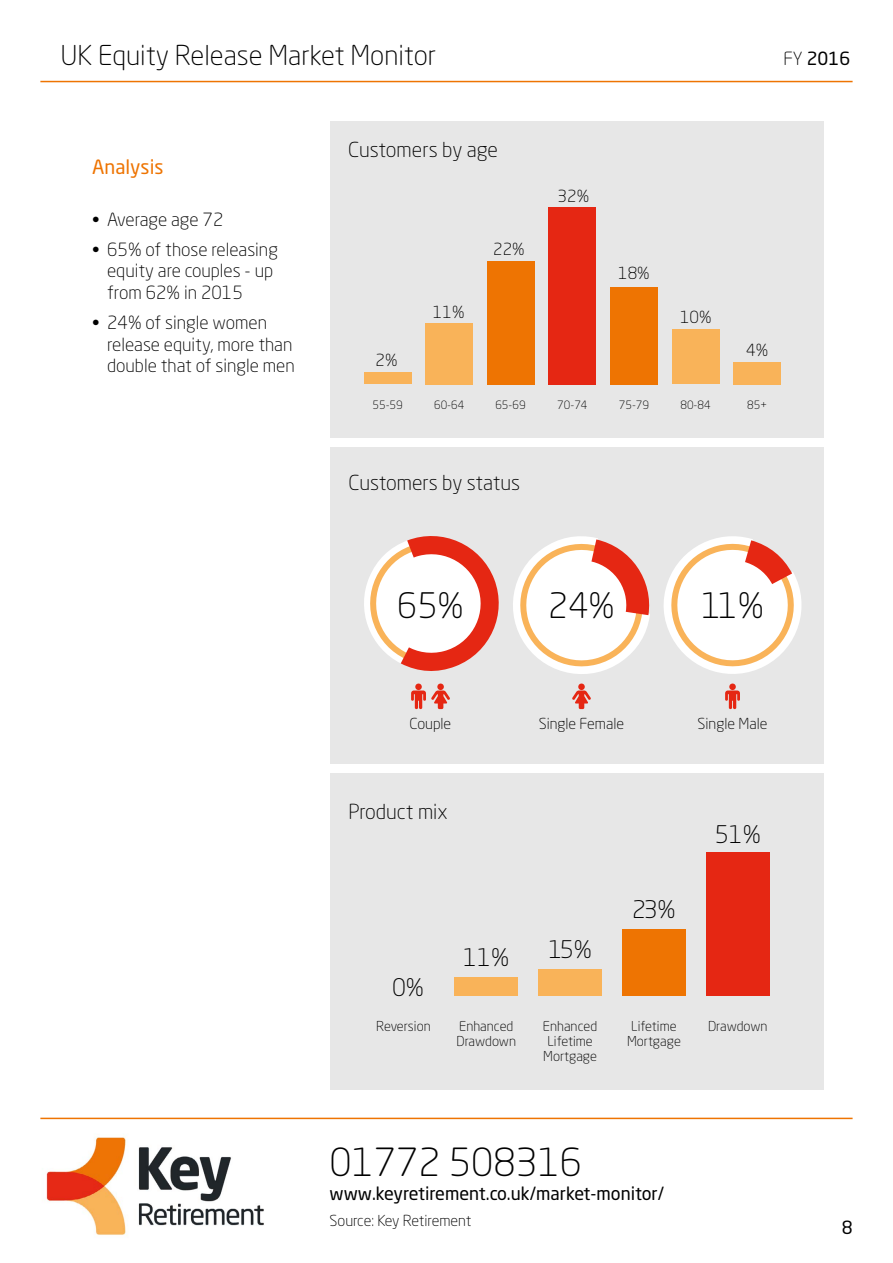
<style>
.page{position:relative;width:893px;height:1263px;background:#fff}
.page>*{position:absolute;margin:0;border:0;box-sizing:border-box;transform-origin:0 0}
.t1{font:300 38.25px "Neo Sans Std";color:#000}
.t2{font:300 34.65px "Neo Sans Std";color:#000}
.t3{font:300 27px "Neo Sans Std";color:#000}
.t4{font:300 24px "Neo Sans Std";letter-spacing:-.05em;color:#000}
.t5{font:300 20.4px "Neo Sans Std";color:#000}
.t6{font:19.5px "Neo Sans Std";color:#ee7402}
.t7{font:300 18px/21.6px "Neo Sans Std";color:#000}
.t8{font:18px "Neo Sans Std";color:#000}
.t9{font:300 16.5px "Neo Sans Std";color:#000}
.t10{font:300 15px "Neo Sans Std";color:#000}
.t11{font:300 13.5px/15px "Neo Sans Std";color:#000;text-align:center}
.t12{font:300 11.4px "Neo Sans Std";color:#000}
.s1{font-weight:300}
</style>
<div class="page">
<hr style="left:40px;top:81px;width:813px;height:1px;background:#ee7402">
<img style="left:40px;top:1119px;width:236px;height:117px">
<hr style="left:40px;top:1118px;width:813px;height:1px;background:#ee7402">
<div style="left:330px;top:773px;width:494px;height:316px;background:#e7e7e7"></div>
<div style="left:330px;top:447px;width:494px;height:316px;background:#e7e7e7"></div>
<div style="left:706px;top:852px;width:64px;height:144px;background:#e52713"></div>
<div style="left:622px;top:930px;width:64px;height:66px;background:#ee7402"></div>
<div style="left:538px;top:969px;width:64px;height:27px;background:#f9b359"></div>
<div style="left:454px;top:977px;width:64px;height:19px;background:#f9b359"></div>
<svg style="left:364px;top:536px;width:438px;height:173px"></svg>
<div style="left:330px;top:121px;width:494px;height:316px;background:#e7e7e7"></div>
<div style="left:733px;top:362px;width:48px;height:22px;background:#f9b359"></div>
<div style="left:672px;top:330px;width:47px;height:54px;background:#f9b359"></div>
<div style="left:610px;top:287px;width:48px;height:97px;background:#ee7402"></div>
<div style="left:548px;top:207px;width:48px;height:177px;background:#e52713"></div>
<div style="left:487px;top:261px;width:47px;height:123px;background:#ee7402"></div>
<div style="left:425px;top:323px;width:48px;height:61px;background:#f9b359"></div>
<div style="left:364px;top:373px;width:47px;height:11px;background:#f9b359"></div>
<h3 class="t3" style="left:60px;top:39px;width:377px">UK Equity Release Market Monitor</h3>
<p class="t8" style="left:784px;top:48px;width:68px"><span class="s1">FY</span> 2016</p>
<p class="t6" style="left:92px;top:155px;width:73px">Analysis</p>
<p class="t7" style="left:92px;top:208px;width:133px">• Average age 72</p>
<p class="t7" style="left:107px;top:238px;width:172px;text-indent:-15px">• 65% of those releasing equity are couples - up from 62% in 2015</p>
<p class="t7" style="left:107px;top:312px;width:189px;text-indent:-15px">• 24% of single women release equity, more than double that of single men</p>
<p class="t5" style="left:348px;top:137px;width:151px">Customers by age</p>
<p class="t9" style="left:375px;top:350px;width:24px">2%</p>
<p class="t9" style="left:433px;top:303px;width:33px">11%</p>
<p class="t9" style="left:493px;top:239px;width:33px">22%</p>
<p class="t9" style="left:558px;top:186px;width:33px">32%</p>
<p class="t9" style="left:618px;top:263px;width:33px">18%</p>
<p class="t9" style="left:680px;top:307px;width:33px">10%</p>
<p class="t9" style="left:746px;top:340px;width:24px">4%</p>
<p class="t12" style="left:373px;top:398px;width:32px">55-59</p>
<p class="t12" style="left:434px;top:398px;width:32px">60-64</p>
<p class="t12" style="left:495px;top:398px;width:32px">65-69</p>
<p class="t12" style="left:557px;top:398px;width:32px">70-74</p>
<p class="t12" style="left:619px;top:398px;width:32px">75-79</p>
<p class="t12" style="left:680px;top:398px;width:32px">80-84</p>
<p class="t12" style="left:747px;top:398px;width:21px">85+</p>
<p class="t5" style="left:348px;top:471px;width:173px">Customers by status</p>
<h2 class="t2" style="left:397px;top:585px;width:68px">65%</h2>
<h2 class="t2" style="left:548px;top:585px;width:68px">24%</h2>
<h2 class="t2" style="left:701px;top:585px;width:65px">11%</h2>
<p class="t10" style="left:410px;top:714px;width:43px">Couple</p>
<p class="t10" style="left:539px;top:714px;width:87px">Single Female</p>
<p class="t10" style="left:698px;top:714px;width:71px">Single Male</p>
<p class="t5" style="left:348px;top:800px;width:101px">Product mix</p>
<h3 class="t4" style="left:392px;top:973px;width:34px">0%</h3>
<h3 class="t4" style="left:463px;top:943px;width:48px">11%</h3>
<h3 class="t4" style="left:548px;top:935px;width:45px">15%</h3>
<h3 class="t4" style="left:632px;top:895px;width:45px">23%</h3>
<h3 class="t4" style="left:715px;top:820px;width:48px">51%</h3>
<p class="t11" style="left:376px;top:1018px;width:56px">Reversion</p>
<p class="t11" style="left:456px;top:1018px;width:61px;text-align:left">Enhanced<br>Drawdown</p>
<p class="t11" style="left:631px;top:1018px;width:47px">Lifetime</p>
<p class="t11" style="left:708px;top:1018px;width:61px">Drawdown</p>
<p class="t11" style="left:543px;top:1018px;width:56px">Enhanced<br>Lifetime<br>Mortgage</p>
<p class="t11" style="left:627px;top:1033px;width:55px">Mortgage</p>
<h1 class="t1" style="left:330px;top:1139px;width:254px">01772 508316</h1>
<p class="t8" style="left:330px;top:1182px;width:336px">www.keyretirement.co.uk/market-monitor/</p>
<p class="t10" style="left:330px;top:1211px;width:143px">Source: Key Retirement</p>
<p class="t8" style="left:842px;top:1216px;width:12px">8</p>
</div>
